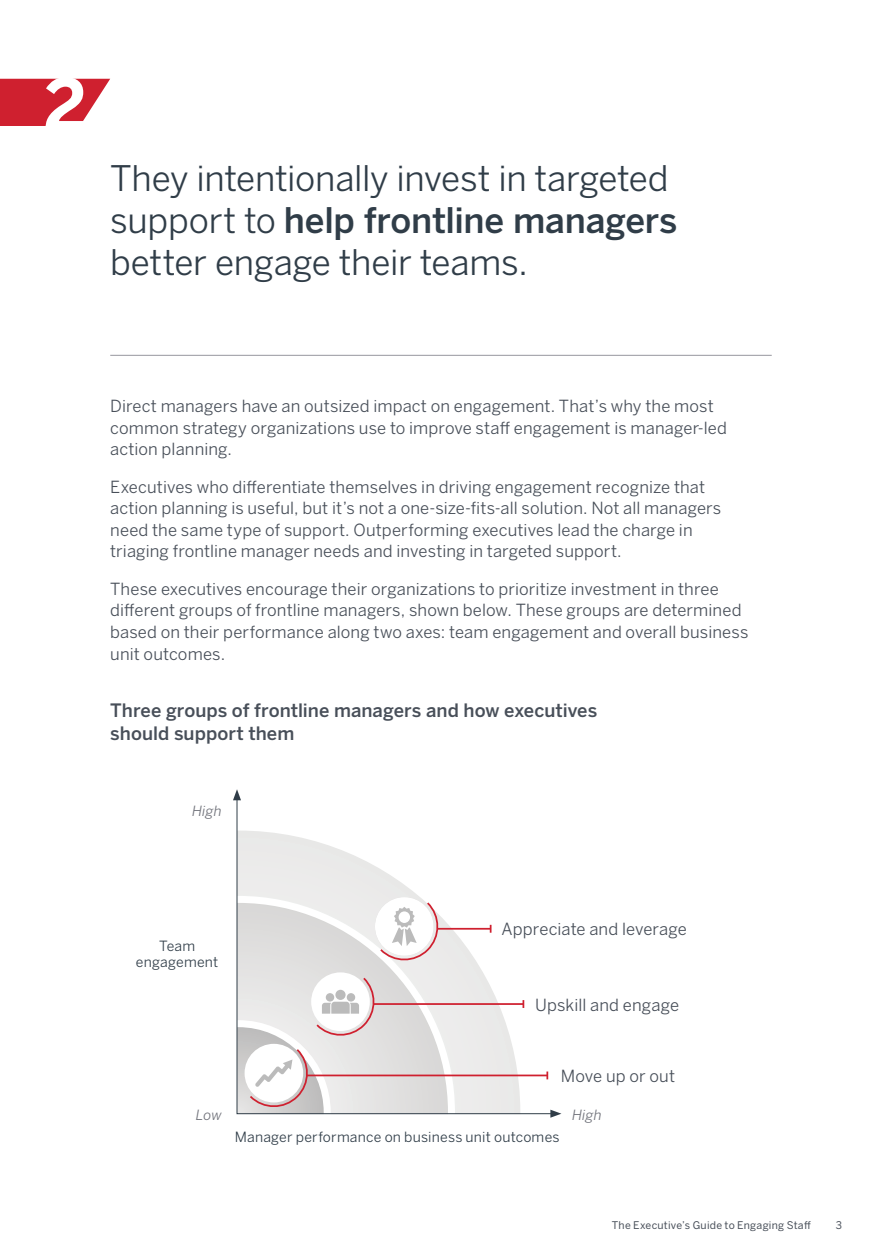
<style>
.page{position:relative;width:882px;height:1260px;background:#fff}
.page>*{position:absolute;margin:0;border:0;box-sizing:border-box;transform-origin:0 0}
.t1{font:700 70px "Benton Sans";color:#fff}
.t2{font:35px/42px "Benton Sans";letter-spacing:-.01em;color:#303d48}
.t3{font:500 18.38px/23.8px "Benton Sans";color:#484f59}
.t4{font:16.62px/21.7px "Benton Sans";letter-spacing:.005em;color:#484f59}
.t5{font:14px/16.8px "Benton Sans";letter-spacing:.015em;color:#303d48;text-align:center}
.t6{font:italic 14px "Benton Sans";letter-spacing:.01em;color:#71737b}
.t7{font:10.5px "Benton Sans";letter-spacing:.02em;color:#484f59}
.s1{font-weight:500}
</style>
<div class="page">
<svg style="left:0;top:79px;width:110px;height:47px;background:#d53e4b"></svg>
<hr style="left:110px;top:355px;width:662px;height:1px;background:#97979e">
<svg style="left:236px;top:800px;width:315px;height:315px"></svg>
<svg style="left:233px;top:789px;width:8px;height:11px"></svg>
<svg style="left:550px;top:1110px;width:11px;height:8px"></svg>
<hr style="left:437px;top:928px;width:54px;height:2px;background:#cf202f">
<svg style="left:490px;top:925px;width:2px;height:8px"></svg>
<hr style="left:374px;top:1003px;width:149px;height:2px;background:#cf202f">
<hr style="left:307px;top:1075px;width:240px;height:1px;background:#cf202f">
<svg style="left:546px;top:1072px;width:2px;height:7px"></svg>
<div style="left:375px;top:897px;width:59px;height:59px;border:4px solid #fff;border-radius:50%"></div>
<svg style="left:378px;top:901px;width:65px;height:62px"></svg>
<svg style="left:237px;top:976px;width:142px;height:138px"></svg>
<h1 class="t1" style="left:44px;top:63px;width:44px">2</h1>
<h2 class="t2" style="left:110px;top:157px;width:569px">They intentionally invest in targeted support to <span class="s1">help frontline managers </span>better engage their teams.</h2>
<p class="t4" style="left:110px;top:395px;width:618px">Direct managers have an outsized impact on engagement. That’s why the most common strategy organizations use to improve staff engagement is manager-led action planning.</p>
<p class="t4" style="left:110px;top:476px;width:613px">Executives who differentiate themselves in driving engagement recognize that action planning is useful, but it’s not a one-size-fits-all solution. Not all managers need the same type of support. Outperforming executives lead the charge in triaging frontline manager needs and investing in targeted support.</p>
<p class="t4" style="left:110px;top:578px;width:640px">These executives encourage their organizations to prioritize investment in three different groups of frontline managers, shown below. These groups are determined based on their performance along two axes: team engagement and overall business unit outcomes.</p>
<p class="t3" style="left:110px;top:698px;width:489px">Three groups of frontline managers and how executives should support them</p>
<p class="t6" style="left:192px;top:803px;width:31px">High</p>
<p class="t5" style="left:136px;top:937px;width:84px">Team engagement</p>
<p class="t4" style="left:502px;top:918px;width:187px">Appreciate and leverage</p>
<p class="t4" style="left:535px;top:993px;width:145px">Upskill and engage</p>
<p class="t4" style="left:561px;top:1065px;width:116px">Move up or out</p>
<p class="t6" style="left:196px;top:1107px;width:27px">Low</p>
<p class="t6" style="left:572px;top:1107px;width:31px">High</p>
<p class="t5" style="left:235px;top:1128px;width:326px">Manager performance on business unit outcomes</p>
<p class="t7" style="left:612px;top:1219px;width:201px">The Executive’s Guide to Engaging Staff</p>
<p class="t7" style="left:836px;top:1219px;width:8px">3</p>
</div>
